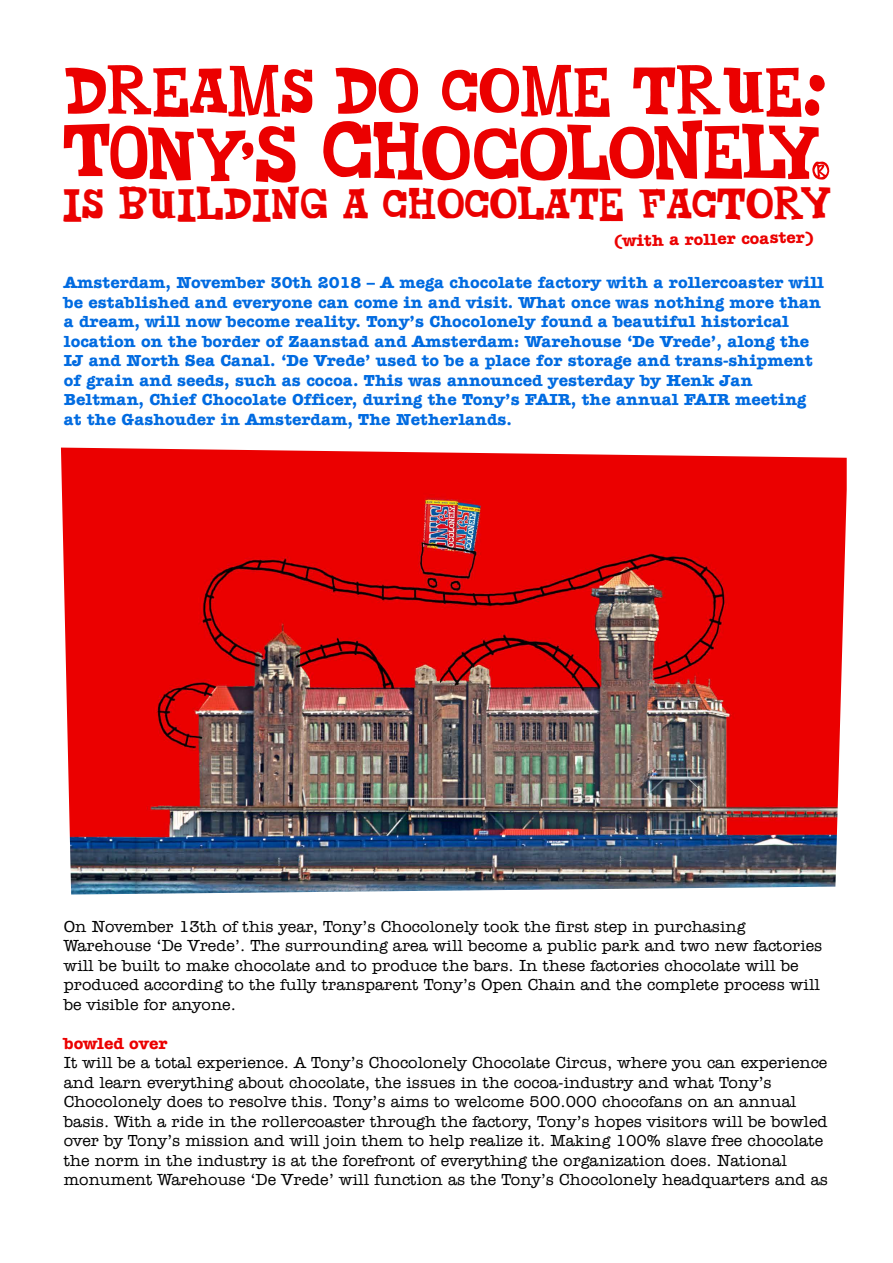
<style>
.page{position:relative;width:893px;height:1263px;background:#fff}
.page>*{position:absolute;margin:0;border:0;box-sizing:border-box;transform-origin:0 0}
.t1{font:66.75px "Chocoladeletter";letter-spacing:-.01em;color:#eb0000}
.t2{font:44.25px "Chocoladeletter";letter-spacing:-.01em;color:#eb0000}
.t3{font:500 16.5px/19.5px "Amer Typewriter IT Cby BT";color:#000}
.t4{font:700 16.5px/19.5px "Amer Typewriter IT Cby BT";color:#006be1}
.t5{font:700 16.5px "Amer Typewriter IT Cby BT";color:#eb0000}
</style>
<div class="page">
<img style="left:61px;top:448px;width:786px;height:446px">
<svg style="left:64px;top:120px;width:765px;height:63px"></svg>
<svg style="left:810px;top:75px;width:15px;height:17px"></svg>
<h1 class="t1" style="left:64px;top:61px;width:766px">DREAMS DO COME TRUE.</h1>
<h2 class="t2" style="left:62px;top:184px;width:771px">IS BUILDING A CHOCOLATE FACTORY</h2>
<p class="t5" style="left:614px;top:230px;width:201px;rotate:-1deg">(with a roller coaster)</p>
<p class="t4" style="left:64px;top:272px;width:762px">Amsterdam, November 30th 2018 – A mega chocolate factory with a rollercoaster will be established and everyone can come in and visit. What once was nothing more than a dream, will now become reality. Tony’s Chocolonely found a beautiful historical location on the border of Zaanstad and Amsterdam: Warehouse ‘De Vrede’, along the IJ and North Sea Canal. ‘De Vrede’ used to be a place for storage and trans-shipment of grain and seeds, such as cocoa. This was announced yesterday by Henk Jan Beltman, Chief Chocolate Officer, during the Tony’s FAIR, the annual FAIR meeting at the Gashouder in Amsterdam, The Netherlands.</p>
<p class="t3" style="left:64px;top:916px;width:760px">On November 13th of this year, Tony’s Chocolonely took the first step in purchasing Warehouse ‘De Vrede’. The surrounding area will become a public park and two new factories will be built to make chocolate and to produce the bars. In these factories chocolate will be produced according to the fully transparent Tony’s Open Chain and the complete process will be visible for anyone.</p>
<p class="t5" style="left:64px;top:1032px;width:105px">bowled over</p>
<p class="t3" style="left:64px;top:1052px;width:766px">It will be a total experience. A Tony’s Chocolonely Chocolate Circus, where you can experience and learn everything about chocolate, the issues in the cocoa-industry and what Tony’s Chocolonely does to resolve this. Tony’s aims to welcome 500.000 chocofans on an annual basis. With a ride in the rollercoaster through the factory, Tony’s hopes visitors will be bowled over by Tony’s mission and will join them to help realize it. Making 100% slave free chocolate the norm in the industry is at the forefront of everything the organization does. National monument Warehouse ‘De Vrede’ will function as the Tony’s Chocolonely headquarters and as</p>
</div>
